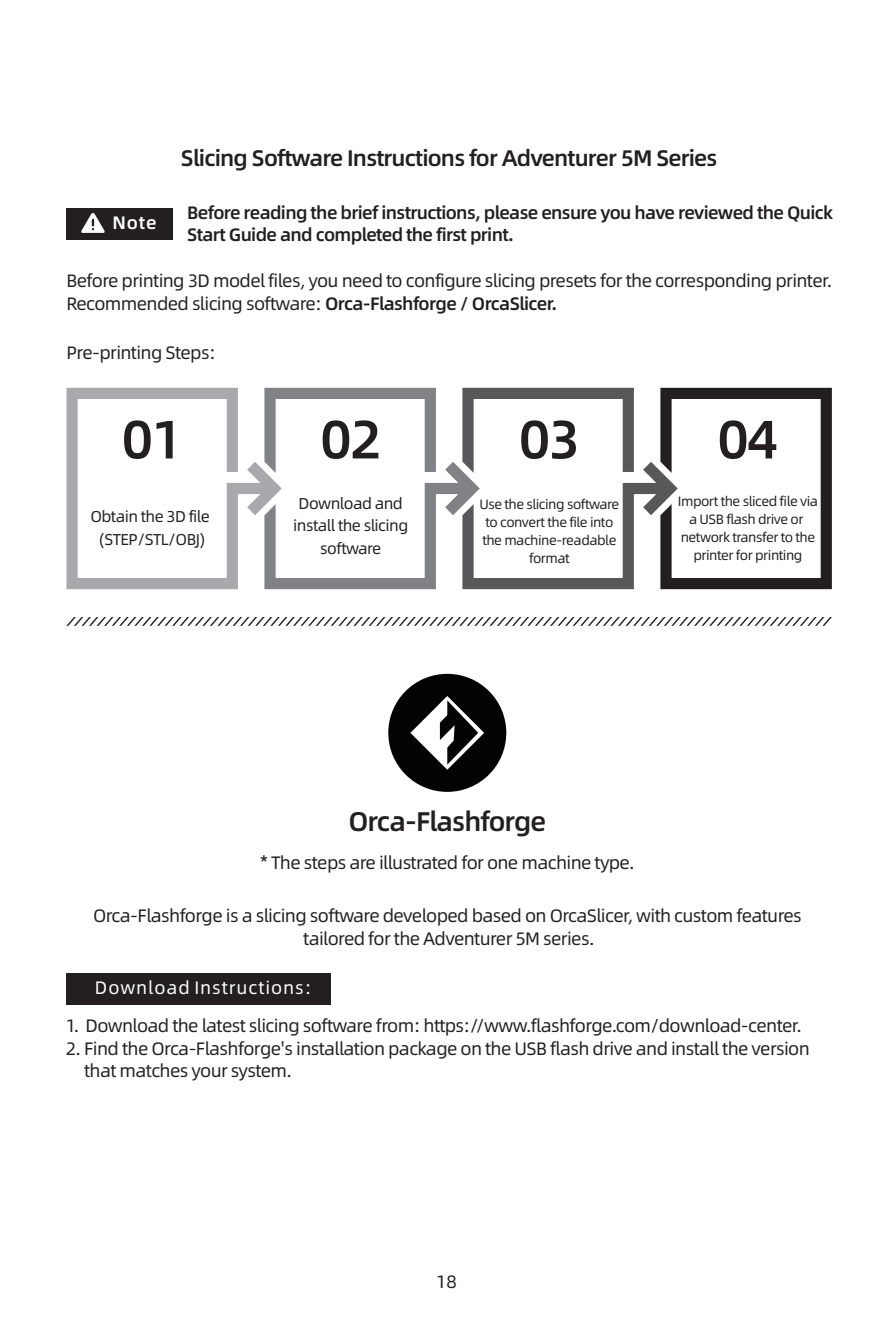
<style>
.page{position:relative;width:893px;height:1340px;background:#fff}
.page>*{position:absolute;margin:0;border:0;box-sizing:border-box;transform-origin:0 0}
.t1{font:54px "Alibaba Pu Hui Ti M";letter-spacing:-.035em;color:#231f20}
.t2{font:27px "Alibaba Pu Hui Ti M";letter-spacing:-.035em;color:#231f20}
.t3{font:22.5px "Alibaba Pu Hui Ti M";letter-spacing:-.035em;color:#231f20}
.t4{font:18px/22.5px "Alibaba Pu Hui Ti R";letter-spacing:-.035em;color:#231f20}
.t5{font:18px/22.5px "Alibaba Pu Hui Ti M";letter-spacing:-.035em;color:#231f20}
.t6{font:18px "Alibaba Pu Hui Ti R";letter-spacing:.05em;color:#fff}
.t7{font:18px "Alibaba Pu Hui Ti M";color:#fff}
.t8{font:15.75px/22.5px "Alibaba Pu Hui Ti R";letter-spacing:-.035em;color:#231f20;text-align:center}
.t9{font:13.5px/18px "Alibaba Pu Hui Ti R";letter-spacing:-.035em;color:#231f20;text-align:center}
.s1{font-family:"Alibaba Pu Hui Ti M"}
</style>
<div class="page">
<div style="left:66px;top:208px;width:107px;height:31px;background:#231f20"></div>
<svg style="left:81px;top:213px;width:24px;height:20px"></svg>
<svg style="left:66px;top:388px;width:766px;height:201px"></svg>
<svg style="left:66px;top:617px;width:766px;height:9px"></svg>
<div style="left:66px;top:972px;width:264px;height:32px;background:#231f20"></div>
<div style="left:388px;top:674px;width:118px;height:118px;background:#030303;border-radius:50%"></div>
<svg style="left:410px;top:696px;width:74px;height:73px"></svg>
<p class="t7" style="left:112px;top:209px;width:46px">Note</p>
<p class="t3" style="left:181px;top:141px;width:538px">Slicing Software Instructions for Adventurer 5M Series</p>
<p class="t5" style="left:187px;top:200px;width:647px">Before reading the brief instructions, please ensure you have reviewed the Quick<br>Start Guide and completed the first print.</p>
<p class="t4" style="left:66px;top:268px;width:767px">Before printing 3D model files, you need to configure slicing presets for the corresponding printer.<br>Recommended slicing software: <span class="s1">Orca-Flashforge / OrcaSlicer.</span></p>
<p class="t4" style="left:66px;top:340px;width:151px">Pre-printing Steps:</p>
<h1 class="t1" style="left:122px;top:397px;width:63px">01</h1>
<h1 class="t1" style="left:320px;top:397px;width:63px">02</h1>
<h1 class="t1" style="left:519px;top:397px;width:63px">03</h1>
<h1 class="t1" style="left:717px;top:397px;width:63px">04</h1>
<p class="t8" style="left:90px;top:504px;width:121px">Obtain the 3D file (STEP/STL/OBJ)</p>
<p class="t8" style="left:293px;top:491px;width:117px">Download and install the slicing software</p>
<p class="t9" style="left:479px;top:494px;width:141px">Use the slicing software to convert the file into the machine-readable format</p>
<p class="t9" style="left:678px;top:491px;width:142px">Import the sliced file via a USB flash drive or network transfer to the printer for printing</p>
<h2 class="t2" style="left:348px;top:800px;width:199px">Orca-Flashforge</h2>
<p class="t4" style="left:260px;top:850px;width:376px">* The steps are illustrated for one machine type.</p>
<p class="t4" style="left:93px;top:903px;width:710px;text-align:center">Orca-Flashforge is a slicing software developed based on OrcaSlicer, with custom features tailored for the Adventurer 5M series.</p>
<p class="t6" style="left:95px;top:974px;width:218px">Download Instructions:</p>
<p class="t4" style="left:66px;top:1013px;width:737px">1. Download the latest slicing software from: https://www.flashforge.com/download-center.</p>
<p class="t4" style="left:84px;top:1035px;width:727px;text-indent:-18px">2. Find the Orca-Flashforge's installation package on the USB flash drive and install the version that matches your system.</p>
<p class="t4" style="left:436px;top:1268px;width:22px">18</p>
</div>
